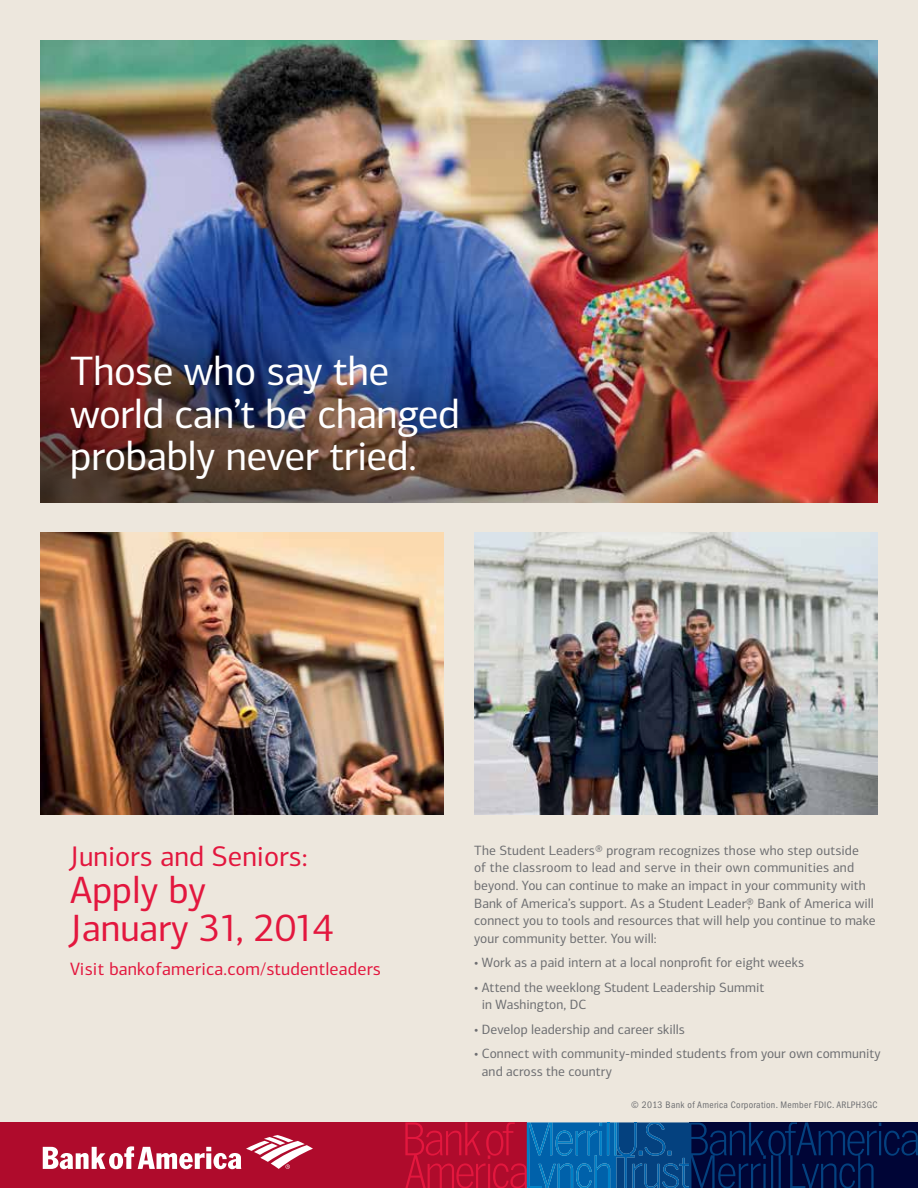
<style>
.page{position:relative;width:918px;height:1188px;background:#ede7dd}
.page>*{position:absolute;margin:0;border:0;box-sizing:border-box;transform-origin:0 0}
.t1{font:41.25px/42.8px "Connections";letter-spacing:-.015em;color:#fff}
.t2{font:38.25px/37.5px "Connections";color:#e3173e}
.t3{font:28.5px "Connections";color:#e3173e}
.t4{font:18px "Connections";letter-spacing:.01em;color:#e3173e}
.t5{font:13.5px/17.7px "Connections";letter-spacing:.005em;color:#6d6e71}
.t6{font:condensed 9.75px "ITC Franklin Gothic Std";letter-spacing:.03em;color:#6d6e71}
</style>
<div class="page">
<div style="left:0;top:1122px;width:412px;height:66px;background:#af0b2c"></div>
<svg style="left:43px;top:1135px;width:270px;height:34px"></svg>
<svg style="left:405px;top:1122px;width:513px;height:66px"></svg>
<img style="left:40px;top:40px;width:838px;height:40px">
<img style="left:40px;top:532px;width:404px;height:283px">
<img style="left:474px;top:532px;width:404px;height:283px">
<img style="left:40px;top:80px;width:838px;height:422px">
<h1 class="t1" style="left:70px;top:349px;width:391px">Those who say the world can’t be changed probably never tried.</h1>
<h3 class="t3" style="left:70px;top:839px;width:239px">Juniors and Seniors:</h3>
<h2 class="t2" style="left:70px;top:872px;width:265px">Apply by<br>January 31, 2014</h2>
<h3 class="t4" style="left:70px;top:958px;width:312px">Visit bankofamerica.com/studentleaders</h3>
<p class="t5" style="left:474px;top:841px;width:403px">The Student Leaders® program recognizes those who step outside<br>of the classroom to lead and serve in their own communities and beyond. You can continue to make an impact in your community with Bank of America’s support. As a Student Leader,® Bank of America will connect you to tools and resources that will help you continue to make your community better. You will:</p>
<p class="t5" style="left:474px;top:954px;width:332px">• Work as a paid intern at a local nonprofit for eight weeks</p>
<p class="t5" style="left:482px;top:978px;width:284px;text-indent:-8px">• Attend the weeklong Student Leadership Summit in Washington, DC</p>
<p class="t5" style="left:474px;top:1020px;width:212px">• Develop leadership and career skills</p>
<p class="t5" style="left:482px;top:1044px;width:400px;text-indent:-8px">• Connect with community-minded students from your own community and across the country</p>
<p class="t6" style="left:631px;top:1099px;width:247px">© 2013 Bank of America Corporation. Member FDIC. arlph3gc</p>
</div>
